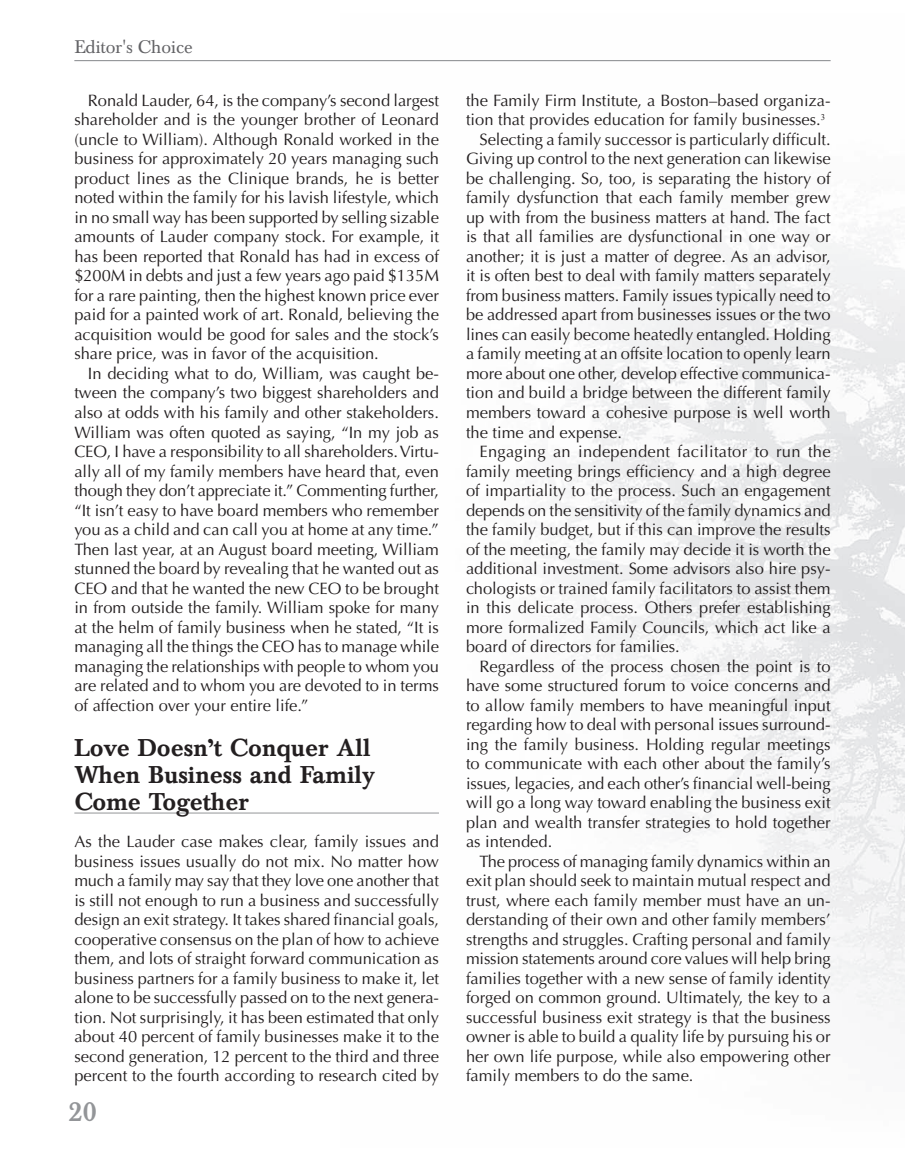
<style>
.page{position:relative;width:905px;height:1175px;background:#fff}
.page>*{position:absolute;margin:0;border:0;box-sizing:border-box;transform-origin:0 0}
.t1{font:500 27px "Baskerville BE";color:#939598}
.t2{font:500 24px/27px "Baskerville BE";color:#231f20}
.t3{font:18px "Baskerville BE";color:#636366}
.t4{font:16.5px/19.5px "Optima";color:#231f20;text-align:justify}
</style>
<div class="page">
<img style="left:340px;top:60px;width:564px;height:958px">
<hr style="left:74px;top:60px;width:756px;height:1px;background:#939598">
<img style="left:904px;top:14px;width:1px;height:1134px">
<hr style="left:74px;top:812px;width:365px;height:1px;background:#939598">
<p class="t3" style="left:74px;top:39px;width:120px">Editor's Choice</p>
<p class="t4" style="left:74px;top:92px;width:366px;text-indent:14px">Ronald Lauder, 64, is the company’s second largest shareholder and is the younger brother of Leonard (uncle to William). Although Ronald worked in the business for approximately 20 years managing such product lines as the Clinique brands, he is better noted within the family for his lavish lifestyle, which in no small way has been supported by selling sizable amounts of Lauder company stock. For example, it has been reported that Ronald has had in excess of $200M in debts and just a few years ago paid $135M for a rare painting, then the highest known price ever paid for a painted work of art. Ronald, believing the acquisition would be good for sales and the stock’s share price, was in favor of the acquisition.</p>
<p class="t4" style="left:74px;top:365px;width:366px;text-indent:14px">In deciding what to do, William, was caught be&shy;tween the company’s two biggest shareholders and also at odds with his family and other stakeholders.<br>William was often quoted as saying, “In my job as CEO, I have a responsibility to all shareholders. Virtu&shy;ally all of my family members have heard that, even though they don’t appreciate it.” Commenting further, “It isn’t easy to have board members who remember you as a child and can call you at home at any time.” Then last year, at an August board meeting, William stunned the board by revealing that he wanted out as CEO and that he wanted the new CEO to be brought in from outside the family. William spoke for many at the helm of family business when he stated, “It is managing all the things the CEO has to manage while managing the relationships with people to whom you are related and to whom you are devoted to in terms of affection over your entire life.”</p>
<h2 class="t2" style="left:74px;top:736px;width:302px">Love Doesn’t Conquer All<br>When Business and Family<br>Come Together</h2>
<p class="t4" style="left:74px;top:833px;width:366px">As the Lauder case makes clear, family issues and business issues usually do not mix. No matter how much a family may say that they love one another that is still not enough to run a business and successfully design an exit strategy. It takes shared financial goals, cooperative consensus on the plan of how to achieve them, and lots of straight forward communication as business partners for a family business to make it, let alone to be successfully passed on to the next genera&shy;tion. Not surprisingly, it has been estimated that only about 40 percent of family businesses make it to the second generation, 12 percent to the third and three percent to the fourth according to research cited by</p>
<h1 class="t1" style="left:69px;top:1100px;width:30px">20</h1>
<p class="t4" style="left:466px;top:92px;width:366px">the Family Firm Institute, a Boston–based organiza-</p>
<p class="t4" style="left:466px;top:112px;width:361px">tion that provides education for family businesses.<sup>3</sup></p>
<p class="t4" style="left:479px;top:131px;width:353px">Selecting a family successor is particularly difficult.</p>
<p class="t4" style="left:466px;top:151px;width:366px">Giving up control to the next generation can likewise</p>
<p class="t4" style="left:466px;top:170px;width:366px">be challenging. So, too, is separating the history of</p>
<p class="t4" style="left:466px;top:190px;width:366px">family dysfunction that each family member grew</p>
<p class="t4" style="left:466px;top:209px;width:366px">up with from the business matters at hand. The fact</p>
<p class="t4" style="left:466px;top:229px;width:366px">is that all families are dysfunctional in one way or</p>
<p class="t4" style="left:466px;top:248px;width:366px">another; it is just a matter of degree. As an advisor,</p>
<p class="t4" style="left:466px;top:268px;width:366px">it is often best to deal with family matters separately</p>
<p class="t4" style="left:466px;top:287px;width:366px">from business matters. Family issues typically need to</p>
<p class="t4" style="left:466px;top:307px;width:366px">be addressed apart from businesses issues or the two</p>
<p class="t4" style="left:466px;top:326px;width:366px">lines can easily become heatedly entangled. Holding</p>
<p class="t4" style="left:466px;top:346px;width:366px">a family meeting at an offsite location to openly learn</p>
<p class="t4" style="left:466px;top:365px;width:366px">more about one other, develop effective communica-</p>
<p class="t4" style="left:466px;top:385px;width:366px">tion and build a bridge between the different family</p>
<p class="t4" style="left:466px;top:404px;width:366px">members toward a cohesive purpose is well worth</p>
<p class="t4" style="left:466px;top:424px;width:157px">the time and expense.</p>
<p class="t4" style="left:479px;top:443px;width:352px">Engaging an independent facilitator to run the</p>
<p class="t4" style="left:466px;top:463px;width:366px">family meeting brings efficiency and a high degree</p>
<p class="t4" style="left:466px;top:482px;width:366px">of impartiality to the process. Such an engagement</p>
<p class="t4" style="left:466px;top:502px;width:366px">depends on the sensitivity of the family dynamics and</p>
<p class="t4" style="left:466px;top:521px;width:366px">the family budget, but if this can improve the results</p>
<p class="t4" style="left:466px;top:541px;width:366px">of the meeting, the family may decide it is worth the</p>
<p class="t4" style="left:466px;top:560px;width:366px">additional investment. Some advisors also hire psy-</p>
<p class="t4" style="left:466px;top:580px;width:366px">chologists or trained family facilitators to assist them</p>
<p class="t4" style="left:466px;top:599px;width:366px">in this delicate process. Others prefer establishing</p>
<p class="t4" style="left:466px;top:619px;width:366px">more formalized Family Councils, which act like a</p>
<p class="t4" style="left:466px;top:638px;width:215px">board of directors for families.</p>
<p class="t4" style="left:479px;top:658px;width:352px">Regardless of the process chosen the point is to</p>
<p class="t4" style="left:466px;top:677px;width:366px">have some structured forum to voice concerns and</p>
<p class="t4" style="left:466px;top:697px;width:366px">to allow family members to have meaningful input</p>
<p class="t4" style="left:466px;top:716px;width:366px">regarding how to deal with personal issues surround-</p>
<p class="t4" style="left:466px;top:736px;width:366px">ing the family business. Holding regular meetings</p>
<p class="t4" style="left:466px;top:755px;width:366px">to communicate with each other about the family’s</p>
<p class="t4" style="left:466px;top:775px;width:366px">issues, legacies, and each other’s financial well-being</p>
<p class="t4" style="left:466px;top:794px;width:366px">will go a long way toward enabling the business exit</p>
<p class="t4" style="left:466px;top:814px;width:366px">plan and wealth transfer strategies to hold together</p>
<p class="t4" style="left:466px;top:833px;width:88px">as intended.</p>
<p class="t4" style="left:479px;top:853px;width:352px">The process of managing family dynamics within an</p>
<p class="t4" style="left:466px;top:872px;width:366px">exit plan should seek to maintain mutual respect and</p>
<p class="t4" style="left:466px;top:892px;width:366px">trust, where each family member must have an un-</p>
<p class="t4" style="left:466px;top:911px;width:366px">derstanding of their own and other family members’</p>
<p class="t4" style="left:466px;top:931px;width:366px">strengths and struggles. Crafting personal and family</p>
<p class="t4" style="left:466px;top:950px;width:366px">mission statements around core values will help bring</p>
<p class="t4" style="left:466px;top:970px;width:366px">families together with a new sense of family identity</p>
<p class="t4" style="left:466px;top:989px;width:366px">forged on common ground. Ultimately, the key to a</p>
<p class="t4" style="left:466px;top:1009px;width:366px">successful business exit strategy is that the business</p>
<p class="t4" style="left:466px;top:1028px;width:366px">owner is able to build a quality life by pursuing his or</p>
<p class="t4" style="left:466px;top:1048px;width:366px">her own life purpose, while also empowering other</p>
<p class="t4" style="left:466px;top:1067px;width:229px">family members to do the same.</p>
</div>
